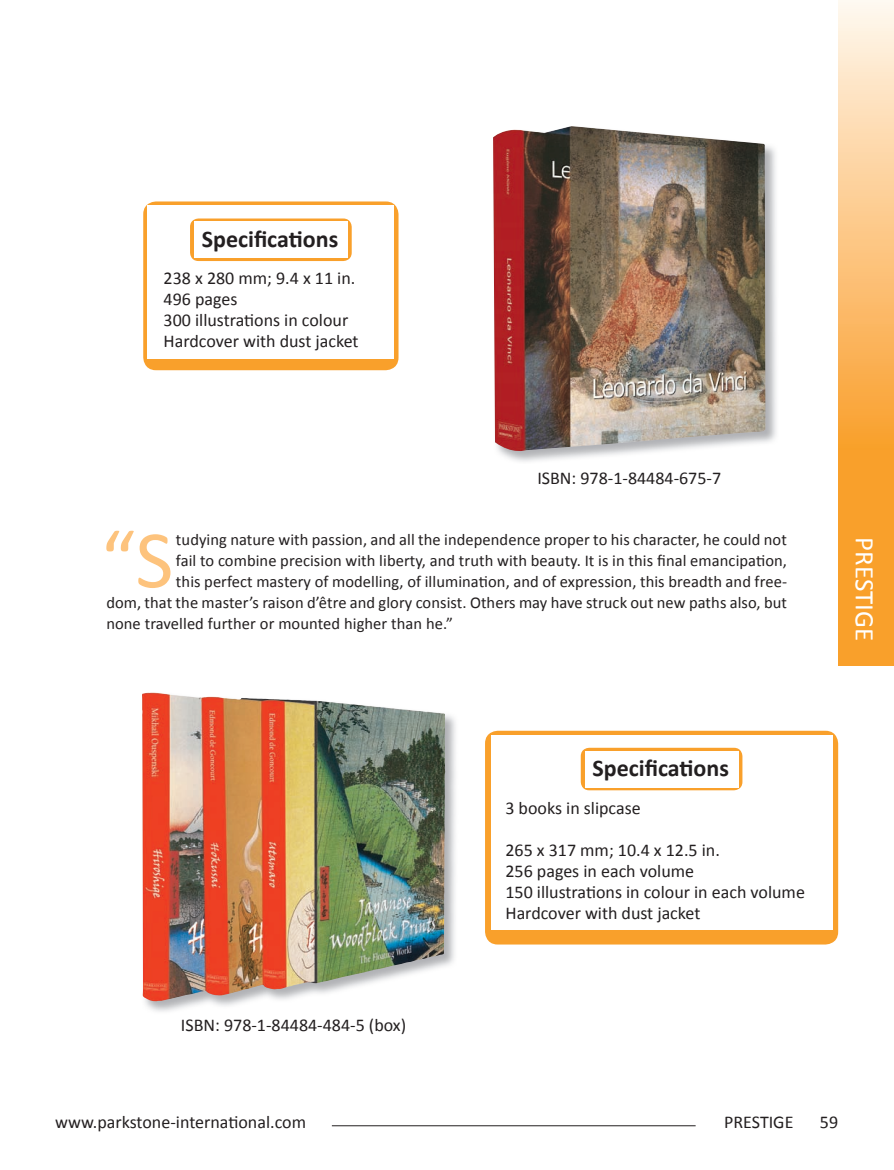
<style>
.page{position:relative;width:894px;height:1170px;background:#fff}
.page>*{position:absolute;margin:0;border:0;box-sizing:border-box;transform-origin:0 0}
.t1{font:82.65px "Calibri";color:#fdc37d}
.t2{font:27px "Calibri";color:#fff}
.t3{font:700 24px "Calibri";color:#231f20}
.t4{font:18px/21px "Calibri";color:#231f20}
.t5{font:16.5px "Calibri";letter-spacing:.005em;color:#231f20}
</style>
<div class="page">
<div style="left:838px;top:0;width:55px;height:451px;background:linear-gradient(to bottom,#fff7ed,#fa9e2b)"></div>
<hr style="left:332px;top:1125px;width:363px;height:1px;background:#231f20">
<div style="left:838px;top:451px;width:55px;height:215px;background:#f9a02b"></div>
<img style="left:142px;top:692px;width:314px;height:320px">
<img style="left:151px;top:692px;width:294px;height:297px">
<img style="left:499px;top:146px;width:277px;height:316px">
<img style="left:493px;top:126px;width:272px;height:325px">
<div style="left:143px;top:201px;width:255px;height:169px;background:#f9a02b;border-radius:13px"></div>
<div style="left:147px;top:205px;width:247px;height:154px;background:#fff"></div>
<div style="left:190px;top:218px;width:161px;height:43px;background:linear-gradient(to right,#f9a02c,#f9a02b);border-radius:9px"></div>
<div style="left:194px;top:222px;width:153px;height:36px;background:#fff"></div>
<div style="left:485px;top:730px;width:353px;height:214px;background:#f9a02b;border-radius:13px"></div>
<div style="left:491px;top:735px;width:341px;height:195px;background:#fff"></div>
<svg style="left:580px;top:747px;width:162px;height:43px"></svg>
<div style="left:585px;top:751px;width:153px;height:36px;background:#fff"></div>
<p class="t3" style="left:202px;top:229px;width:138px">Specifications</p>
<p class="t4" style="left:164px;top:269px;width:196px">238 x 280 mm; 9.4 x 11 in.<br>496 pages<br>300 illustrations in colour<br>Hardcover with dust jacket</p>
<p class="t4" style="left:537px;top:468px;width:185px">ISBN: 978-1-84484-675-7</p>
<p class="t1" style="left:101px;top:525px;width:74px">“S</p>
<p class="t5" style="left:176px;top:533px;width:612px">tudying nature with passion, and all the independence proper to his character, he could not</p>
<p class="t5" style="left:176px;top:554px;width:612px">fail to combine precision with liberty, and truth with beauty. It is in this final emancipation,</p>
<p class="t5" style="left:176px;top:575px;width:612px">this perfect mastery of modelling, of illumination, and of expression, this breadth and free-</p>
<p class="t5" style="left:106px;top:596px;width:682px">dom, that the master’s raison d’être and glory consist. Others may have struck out new paths also, but</p>
<p class="t5" style="left:106px;top:617px;width:348px">none travelled further or mounted higher than he.”</p>
<p class="t2" style="left:875px;top:537px;width:105px;rotate:90deg">PRESTIGE</p>
<p class="t3" style="left:592px;top:758px;width:138px">Specifications</p>
<p class="t4" style="left:181px;top:1015px;width:227px">ISBN: 978-1-84484-484-5 (box)</p>
<p class="t4" style="left:505px;top:798px;width:137px">3 books in slipcase</p>
<p class="t4" style="left:505px;top:840px;width:301px">265 x 317 mm; 10.4 x 12.5 in.<br>256 pages in each volume<br>150 illustrations in colour in each volume<br>Hardcover with dust jacket</p>
<p class="t4" style="left:55px;top:1113px;width:252px">www.parkstone-international.com</p>
<p class="t4" style="left:724px;top:1113px;width:71px">PRESTIGE</p>
<p class="t4" style="left:819px;top:1113px;width:20px">59</p>
</div>
